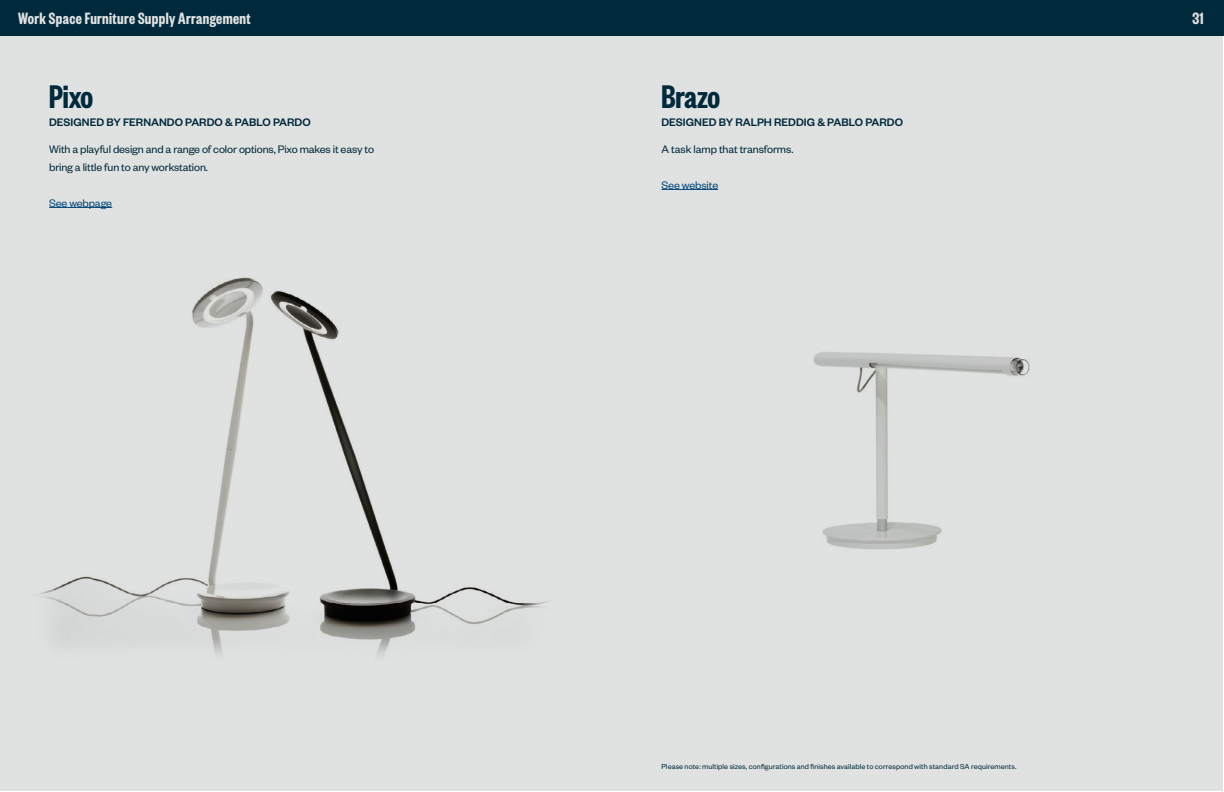
<style>
.page{position:relative;width:1224px;height:792px;background:#fff}
.page>*{position:absolute;margin:0;border:0;box-sizing:border-box;transform-origin:0 0}
.t1{font:600 36px "Founders Grotesk X Cond";letter-spacing:-.005em;color:#00293b}
.t2{font:600 18px "Founders Grotesk X Cond";letter-spacing:.02em;color:#e0e2e1}
.t3{font:12px/18px "Founders Grotesk";letter-spacing:-.01em;color:#00293b}
.t4{font:500 12px "Founders Grotesk";color:#00293b}
.t5{font:12px "Founders Grotesk";letter-spacing:-.01em;color:#004578}
.t6{font:8px "Founders Grotesk";letter-spacing:.01em;color:#00293b}
</style>
<div class="page">
<div style="left:0;top:0;width:1223px;height:791px;background:#e0e2e1"></div>
<div style="left:0;top:0;width:612px;height:36px;background:#00293b"></div>
<div style="left:607px;top:0;width:617px;height:36px;background:#00293b"></div>
<hr style="left:49px;top:207px;width:63px;height:1px;background:#004578">
<img style="left:39px;top:277px;width:509px;height:378px">
<hr style="left:662px;top:189px;width:56px;height:1px;background:#004578">
<img style="left:813px;top:352px;width:217px;height:198px">
<h2 class="t2" style="left:18px;top:7px;width:234px">Work Space Furniture Supply Arrangement</h2>
<h2 class="t2" style="left:1192px;top:7px;width:13px">31</h2>
<h1 class="t1" style="left:49px;top:75px;width:46px">Pixo</h1>
<p class="t4" style="left:49px;top:114px;width:263px">DESIGNED BY FERNANDO PARDO &amp; PABLO PARDO</p>
<p class="t3" style="left:49px;top:139px;width:326px">With a playful design and a range of color options, Pixo makes it easy to bring a little fun to any workstation.</p>
<p class="t5" style="left:49px;top:195px;width:65px">See webpage</p>
<h1 class="t1" style="left:662px;top:75px;width:60px">Brazo</h1>
<p class="t4" style="left:662px;top:114px;width:243px">DESIGNED BY RALPH REDDIG &amp; PABLO PARDO</p>
<p class="t3" style="left:662px;top:139px;width:134px">A task lamp that transforms.</p>
<p class="t5" style="left:662px;top:177px;width:58px">See website</p>
<p class="t6" style="left:662px;top:762px;width:357px">Please note: multiple sizes, configurations and finishes available to correspond with standard SA requirements.</p>
</div>
